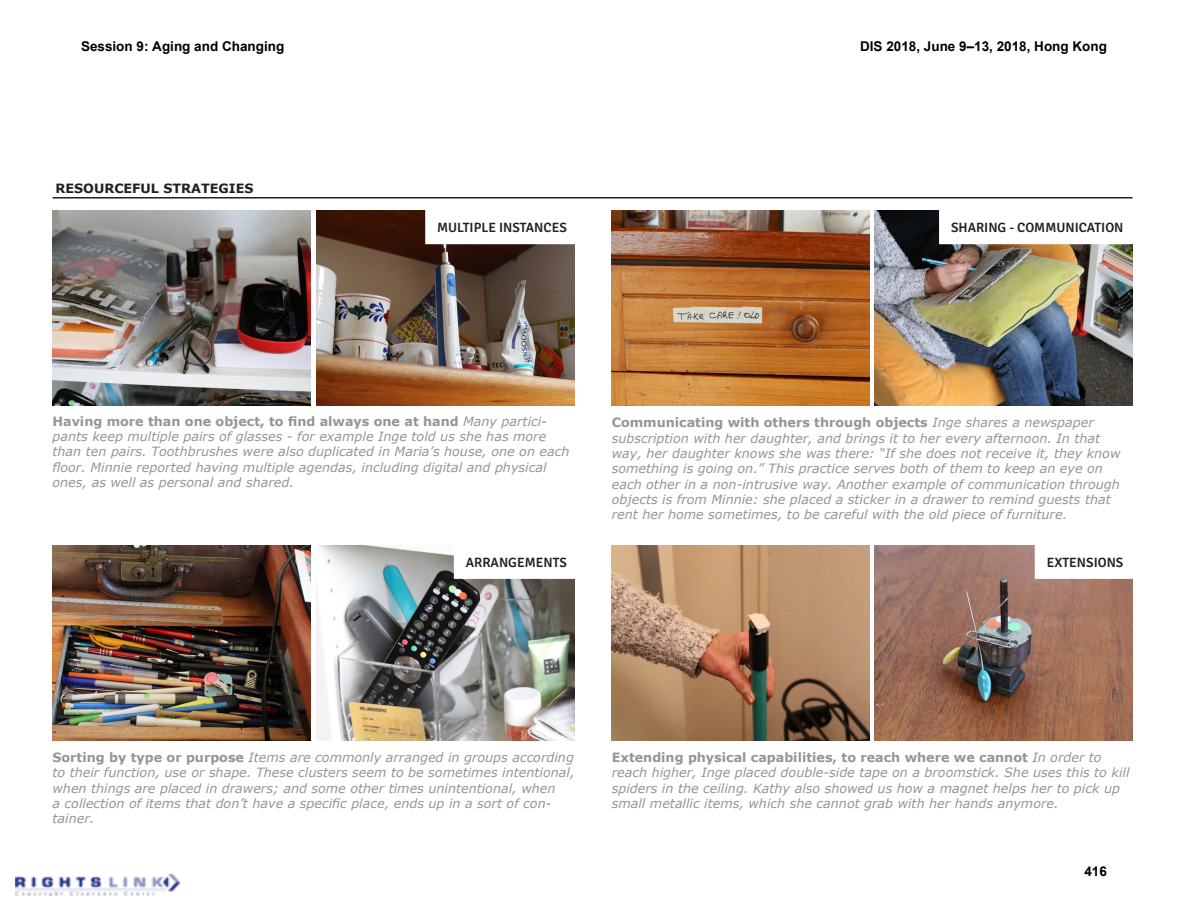
<style>
.page{position:relative;width:1188px;height:918px;background:#fff}
.page>*{position:absolute;margin:0;border:0;box-sizing:border-box;transform-origin:0 0}
.labels{font:600 13.5px "Signika Negative";color:#231f20}
.t1{font:700 13.5px "Arial";color:#000}
.notas{font:italic 12.75px/15.3px "Verdana";color:#939598}
.boldish{font:700 12.75px "Verdana";color:#231f20}
.s1{font-weight:700;font-style:normal}
</style>
<div class="page">
<img style="left:874px;top:211px;width:258px;height:195px">
<img style="left:53px;top:211px;width:257px;height:195px">
<img style="left:612px;top:211px;width:258px;height:195px">
<img style="left:316px;top:211px;width:258px;height:195px">
<img style="left:612px;top:545px;width:258px;height:195px">
<img style="left:52px;top:545px;width:258px;height:195px">
<img style="left:874px;top:545px;width:258px;height:195px">
<img style="left:316px;top:545px;width:258px;height:195px">
<svg style="left:424px;top:210px;width:151px;height:36px"></svg>
<svg style="left:452px;top:545px;width:123px;height:35px"></svg>
<svg style="left:1033px;top:545px;width:100px;height:35px"></svg>
<svg style="left:938px;top:210px;width:195px;height:36px"></svg>
<hr style="left:52px;top:197px;width:1080px;height:2px;background:#231f20">
<img style="left:15px;top:874px;width:165px;height:22px">
<p class="t1" style="left:81px;top:38px;width:205px">Session 9: Aging and Changing</p>
<p class="t1" style="left:860px;top:38px;width:248px">DIS 2018, June 9–13, 2018, Hong Kong</p>
<p class="boldish" style="left:56px;top:179px;width:200px">RESOURCEFUL STRATEGIES</p>
<p class="labels" style="left:437px;top:220px;width:131px">MULTIPLE INSTANCES</p>
<p class="labels" style="left:951px;top:220px;width:174px">SHARING - COMMUNICATION</p>
<p class="notas" style="left:52px;top:413px;width:519px"><span class="s1">Having more than one object, to find always one at hand</span> Many partici&shy;pants keep multiple pairs of glasses - for example Inge told us she has more than ten pairs. Toothbrushes were also duplicated in Maria’s house, one on each floor. Minnie reported having multiple agendas, including digital and physical ones, as well as personal and shared.</p>
<p class="notas" style="left:612px;top:415px;width:510px"><span class="s1">Communicating with others through objects</span> Inge shares a newspaper subscription with her daughter, and brings it to her every afternoon. In that way, her daughter knows she was there: “If she does not receive it, they know something is going on.” This practice serves both of them to keep an eye on each other in a non-intrusive way. Another example of communication through objects is from Minnie: she placed a sticker in a drawer to remind guests that rent her home sometimes, to be careful with the old piece of furniture.</p>
<p class="labels" style="left:466px;top:555px;width:103px">ARRANGEMENTS</p>
<p class="labels" style="left:1047px;top:555px;width:78px">EXTENSIONS</p>
<p class="notas" style="left:53px;top:750px;width:524px"><span class="s1">Sorting by type or purpose</span> Items are commonly arranged in groups according to their function, use or shape. These clusters seem to be sometimes intentional, when things are placed in drawers; and some other times unintentional, when<br>a collection of items that don’t have a specific place, ends up in a sort of con&shy;tainer.</p>
<p class="notas" style="left:612px;top:750px;width:519px"><span class="s1">Extending physical capabilities, to reach where we cannot</span> In order to reach higher, Inge placed double-side tape on a broomstick. She uses this to kill spiders in the ceiling. Kathy also showed us how a magnet helps her to pick up small metallic items, which she cannot grab with her hands anymore.</p>
<p class="t1" style="left:1084px;top:862px;width:24px">416</p>
</div>
